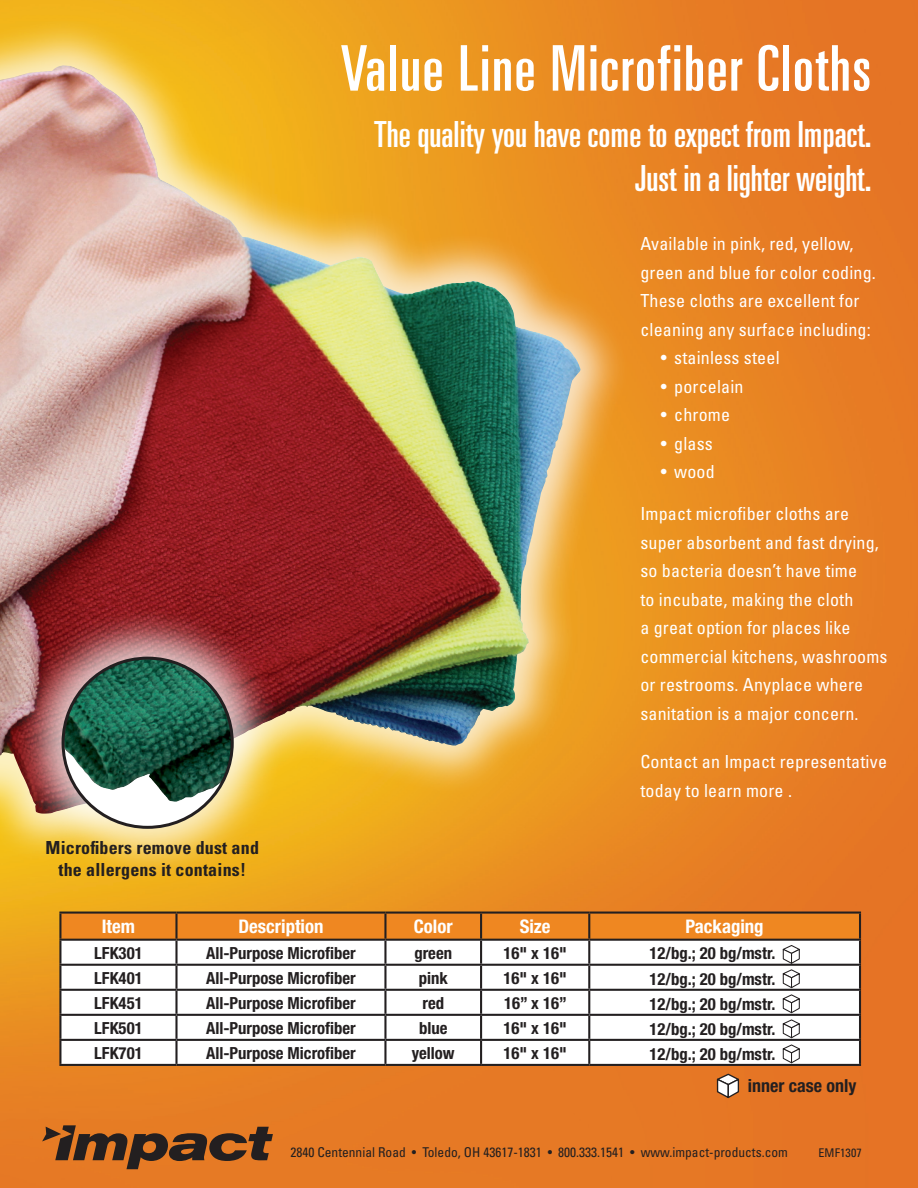
<style>
.page{position:relative;width:918px;height:1188px;background:#fff}
.page>*{position:absolute;margin:0;border:0;box-sizing:border-box;transform-origin:0 0}
.t1{font:ultra-condensed 63px "Univers";letter-spacing:.025em;color:#fff}
.t2{font:ultra-condensed 36px/43.2px "Univers";color:#fff;text-align:right}
.t3{font:700 condensed 18.75px "Helvetica Neue";color:#fff}
.t4{font:condensed 18px/28.5px "Univers";letter-spacing:.01em;color:#fff}
.t5{font:700 condensed 18px/21.6px "Univers";letter-spacing:.01em;color:#231f20;text-align:center}
.t6{font:700 condensed 18px "Helvetica Neue";color:#231f20}
.t7{font:700 condensed 16.65px "Helvetica Neue";color:#231f20}
.t8{font:condensed 13.5px "Univers";color:#231f20}
.t9{font:condensed 12px "Univers";letter-spacing:.01em;color:#231f20}
</style>
<div class="page">
<img style="left:0;top:0;width:918px;height:1188px">
<div style="left:0;top:15px;width:631px;height:849px;background:#fff;opacity:.75"></div>
<img style="left:0;top:65px;width:502px;height:749px">
<svg style="left:61px;top:988px;width:798px;height:76px"></svg>
<hr style="left:59px;top:941px;width:2px;height:23px;background:#231f20">
<hr style="left:859px;top:941px;width:2px;height:23px;background:#231f20">
<hr style="left:59px;top:964px;width:117px;height:2px;background:#231f20">
<hr style="left:59px;top:966px;width:2px;height:23px;background:#231f20">
<hr style="left:175px;top:966px;width:3px;height:23px;background:#231f20">
<hr style="left:384px;top:966px;width:3px;height:23px;background:#231f20">
<hr style="left:480px;top:966px;width:2px;height:23px;background:#231f20">
<hr style="left:589px;top:964px;width:272px;height:2px;background:#231f20">
<hr style="left:588px;top:966px;width:2px;height:23px;background:#231f20">
<hr style="left:859px;top:966px;width:2px;height:23px;background:#231f20">
<hr style="left:59px;top:989px;width:117px;height:2px;background:#231f20">
<hr style="left:59px;top:991px;width:2px;height:23px;background:#231f20">
<hr style="left:176px;top:989px;width:209px;height:2px;background:#231f20">
<hr style="left:175px;top:991px;width:3px;height:23px;background:#231f20">
<hr style="left:385px;top:989px;width:96px;height:2px;background:#231f20">
<hr style="left:384px;top:991px;width:3px;height:23px;background:#231f20">
<hr style="left:481px;top:989px;width:108px;height:2px;background:#231f20">
<hr style="left:480px;top:991px;width:2px;height:23px;background:#231f20">
<hr style="left:589px;top:989px;width:272px;height:2px;background:#231f20">
<hr style="left:588px;top:991px;width:2px;height:23px;background:#231f20">
<hr style="left:859px;top:991px;width:2px;height:23px;background:#231f20">
<hr style="left:59px;top:1014px;width:117px;height:2px;background:#231f20">
<hr style="left:59px;top:1016px;width:2px;height:23px;background:#231f20">
<hr style="left:176px;top:1014px;width:209px;height:2px;background:#231f20">
<hr style="left:175px;top:1016px;width:3px;height:23px;background:#231f20">
<hr style="left:385px;top:1014px;width:96px;height:2px;background:#231f20">
<hr style="left:384px;top:1016px;width:3px;height:23px;background:#231f20">
<hr style="left:481px;top:1014px;width:108px;height:2px;background:#231f20">
<hr style="left:480px;top:1016px;width:2px;height:23px;background:#231f20">
<hr style="left:589px;top:1014px;width:272px;height:2px;background:#231f20">
<hr style="left:588px;top:1016px;width:2px;height:23px;background:#231f20">
<hr style="left:859px;top:1016px;width:2px;height:23px;background:#231f20">
<hr style="left:59px;top:1039px;width:117px;height:2px;background:#231f20">
<hr style="left:59px;top:1041px;width:2px;height:23px;background:#231f20">
<hr style="left:176px;top:1039px;width:209px;height:2px;background:#231f20">
<hr style="left:175px;top:1041px;width:3px;height:23px;background:#231f20">
<hr style="left:385px;top:1039px;width:96px;height:2px;background:#231f20">
<hr style="left:384px;top:1041px;width:3px;height:23px;background:#231f20">
<hr style="left:481px;top:1039px;width:108px;height:2px;background:#231f20">
<hr style="left:480px;top:1041px;width:2px;height:23px;background:#231f20">
<hr style="left:589px;top:1039px;width:272px;height:2px;background:#231f20">
<hr style="left:588px;top:1041px;width:2px;height:23px;background:#231f20">
<hr style="left:859px;top:1041px;width:2px;height:23px;background:#231f20">
<hr style="left:59px;top:1064px;width:117px;height:2px;background:#231f20">
<hr style="left:176px;top:1064px;width:209px;height:2px;background:#231f20">
<hr style="left:385px;top:1064px;width:96px;height:2px;background:#231f20">
<hr style="left:481px;top:1064px;width:108px;height:2px;background:#231f20">
<hr style="left:589px;top:1064px;width:272px;height:2px;background:#231f20">
<hr style="left:59px;top:912px;width:117px;height:2px;background:#231f20">
<hr style="left:59px;top:914px;width:2px;height:25px;background:#231f20">
<hr style="left:176px;top:912px;width:209px;height:2px;background:#231f20">
<hr style="left:385px;top:912px;width:96px;height:2px;background:#231f20">
<hr style="left:481px;top:912px;width:108px;height:2px;background:#231f20">
<hr style="left:589px;top:912px;width:272px;height:2px;background:#231f20">
<hr style="left:859px;top:914px;width:2px;height:25px;background:#231f20">
<hr style="left:59px;top:939px;width:117px;height:2px;background:#231f20">
<hr style="left:589px;top:939px;width:272px;height:2px;background:#231f20">
<svg style="left:60px;top:913px;width:800px;height:75px"></svg>
<svg style="left:783px;top:994px;width:17px;height:19px"></svg>
<svg style="left:783px;top:1019px;width:17px;height:19px"></svg>
<svg style="left:783px;top:1044px;width:17px;height:19px"></svg>
<div style="left:10px;top:605px;width:275px;height:275px;background:#fff;opacity:.75"></div>
<div style="left:63px;top:658px;width:169px;height:169px;background:#fff;border-radius:50%"></div>
<img style="left:63px;top:658px;width:169px;height:144px">
<svg style="left:717px;top:1074px;width:22px;height:24px"></svg>
<svg style="left:42px;top:1125px;width:231px;height:44px;background:#955422"></svg>
<p class="t5" style="left:46px;top:837px;width:215px">Microfibers remove dust and the allergens it contains!</p>
<h1 class="t1" style="left:341px;top:32px;width:532px">Value Line Microfiber Cloths</h1>
<h2 class="t2" style="left:374px;top:113px;width:499px">The quality you have come to expect from Impact.<br>Just in a lighter weight.</h2>
<p class="t4" style="left:640px;top:229px;width:237px">Available in pink, red, yellow, green and blue for color coding.<br>These cloths are excellent for cleaning any surface including:</p>
<p class="t4" style="left:661px;top:343px;width:120px">• stainless steel</p>
<p class="t4" style="left:661px;top:371px;width:84px">• porcelain</p>
<p class="t4" style="left:661px;top:400px;width:71px">• chrome</p>
<p class="t4" style="left:661px;top:428px;width:54px">• glass</p>
<p class="t4" style="left:661px;top:457px;width:56px">• wood</p>
<p class="t4" style="left:640px;top:499px;width:249px">Impact microfiber cloths are super absorbent and fast drying, so bacteria doesn’t have time<br>to incubate, making the cloth<br>a great option for places like commercial kitchens, washrooms or restrooms. Anyplace where sanitation is a major concern.</p>
<p class="t4" style="left:640px;top:747px;width:248px">Contact an Impact representative today to learn more .</p>
<p class="t3" style="left:102px;top:915px;width:35px">Item</p>
<p class="t3" style="left:238px;top:915px;width:87px">Description</p>
<p class="t3" style="left:414px;top:915px;width:40px">Color</p>
<p class="t3" style="left:520px;top:915px;width:32px">Size</p>
<p class="t3" style="left:686px;top:915px;width:80px">Packaging</p>
<p class="t7" style="left:94px;top:943px;width:50px">LFK301</p>
<p class="t7" style="left:206px;top:943px;width:151px">All-Purpose Microfiber</p>
<p class="t7" style="left:414px;top:943px;width:39px">green</p>
<p class="t7" style="left:504px;top:943px;width:65px">16" x 16"</p>
<p class="t7" style="left:649px;top:943px;width:127px">12/bg.; 20 bg/mstr.</p>
<p class="t7" style="left:94px;top:968px;width:50px">LFK401</p>
<p class="t7" style="left:206px;top:968px;width:151px">All-Purpose Microfiber</p>
<p class="t7" style="left:419px;top:968px;width:31px">pink</p>
<p class="t7" style="left:504px;top:968px;width:65px">16" x 16"</p>
<p class="t7" style="left:649px;top:969px;width:127px">12/bg.; 20 bg/mstr.</p>
<p class="t7" style="left:94px;top:993px;width:50px">LFK451</p>
<p class="t7" style="left:206px;top:993px;width:151px">All-Purpose Microfiber</p>
<p class="t7" style="left:422px;top:993px;width:23px">red</p>
<p class="t7" style="left:504px;top:993px;width:64px">16” x 16”</p>
<p class="t7" style="left:649px;top:994px;width:127px">12/bg.; 20 bg/mstr.</p>
<p class="t7" style="left:94px;top:1018px;width:50px">LFK501</p>
<p class="t7" style="left:206px;top:1018px;width:151px">All-Purpose Microfiber</p>
<p class="t7" style="left:419px;top:1018px;width:30px">blue</p>
<p class="t7" style="left:504px;top:1018px;width:65px">16" x 16"</p>
<p class="t7" style="left:649px;top:1019px;width:127px">12/bg.; 20 bg/mstr.</p>
<p class="t7" style="left:94px;top:1043px;width:50px">LFK701</p>
<p class="t7" style="left:206px;top:1043px;width:151px">All-Purpose Microfiber</p>
<p class="t7" style="left:412px;top:1043px;width:44px">yellow</p>
<p class="t7" style="left:504px;top:1043px;width:65px">16" x 16"</p>
<p class="t7" style="left:649px;top:1044px;width:127px">12/bg.; 20 bg/mstr.</p>
<p class="t6" style="left:748px;top:1075px;width:110px">inner case only</p>
<p class="t8" style="left:290px;top:1144px;width:499px">2840 Centennial Road • Toledo, OH 43617-1831 • 800.333.1541 • www.impact-products.com</p>
<p class="t9" style="left:818px;top:1145px;width:45px">EMF1307</p>
</div>
